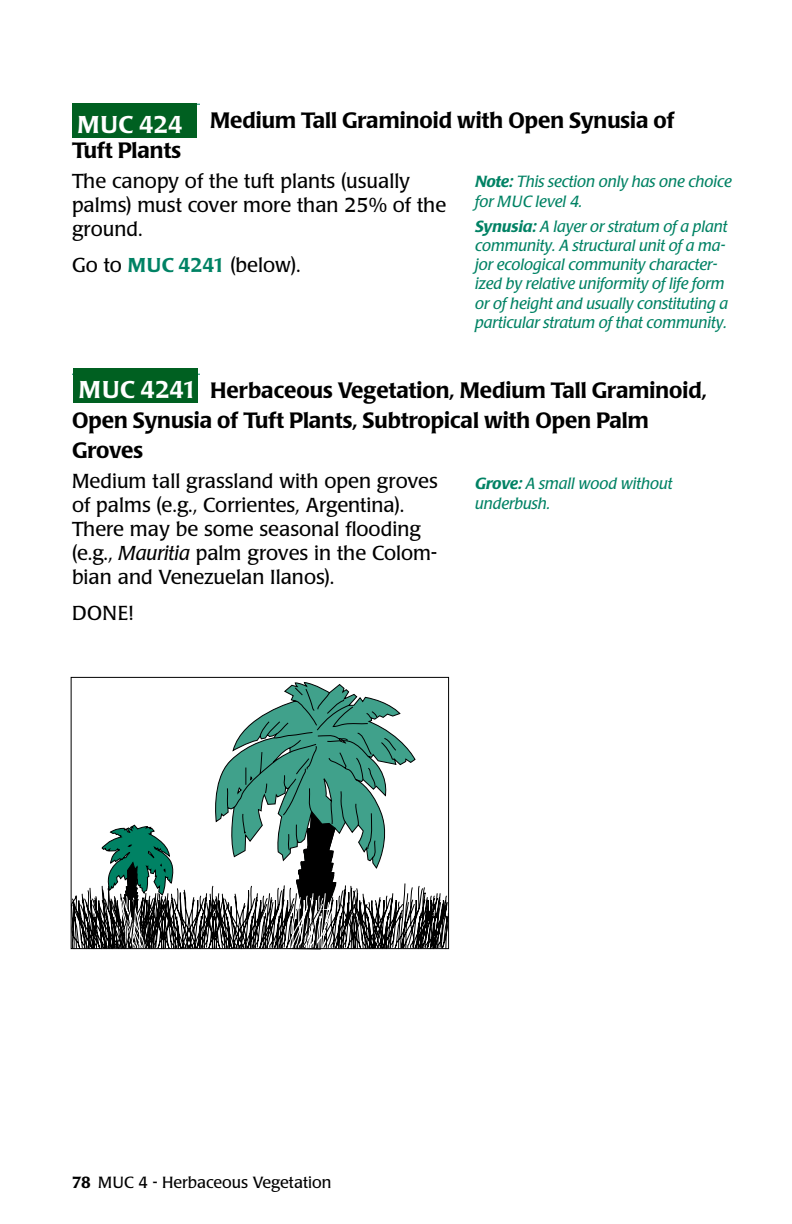
<style>
.page{position:relative;width:792px;height:1224px;background:#fff}
.page>*{position:absolute;margin:0;border:0;box-sizing:border-box;transform-origin:0 0}
.t1{font:500 24px "Poppl Laudatio";color:#fff}
.t2{font:500 22px/30px "Poppl Laudatio";color:#000}
.t3{font:500 22px "Poppl Laudatio";letter-spacing:.01em;color:#fff}
.t4{font:20px/24px "Poppl Laudatio";color:#000}
.t5{font:italic 16px/19.2px "Poppl Laudatio";color:#008264}
.t6{font:16px "Poppl Laudatio";color:#000}
.s1{font-weight:500;font-size:19.8px;color:#008264}
.s2{font-weight:500}
.s3{color:#fff}
.s4{font-style:italic}
</style>
<div class="page">
<hr style="left:72px;top:104px;width:128px;height:1px;background:#008264">
<hr style="left:72px;top:374px;width:128px;height:1px;background:#008264">
<svg style="left:336px;top:677px;width:114px;height:273px"></svg>
<svg style="left:70px;top:677px;width:250px;height:273px"></svg>
<svg style="left:102px;top:687px;width:295px;height:263px"></svg>
<div style="left:71px;top:677px;width:378px;height:272px;border:1px solid #000"></div>
<div style="left:72px;top:104px;width:125px;height:34px;background:#006021"></div>
<div style="left:74px;top:368px;width:124px;height:34px;background:#006021"></div>
<h2 class="t3" style="left:77px;top:108px;width:98px">MUC 424</h2>
<h2 class="t2" style="left:210px;top:106px;width:466px">Medium Tall Graminoid with Open Synusia of</h2>
<h2 class="t2" style="left:72px;top:136px;width:111px">Tuft Plants</h2>
<p class="t4" style="left:72px;top:170px;width:376px">The canopy of the tuft plants (usually palms) must cover more than 25% of the ground.</p>
<p class="t4" style="left:72px;top:254px;width:230px">Go to <span class="s1">MUC 4241</span> (below).</p>
<h1 class="t1" style="left:77px;top:111px;width:107px">MUC 424</h1>
<p class="t5" style="left:475px;top:173px;width:258px"><span class="s2">Note:</span> This section only has one choice for MUC level 4.</p>
<p class="t5" style="left:475px;top:217px;width:254px"><span class="s2">Synusia:</span> A layer or stratum of a plant community. A structural unit of a ma&shy;jor ecological community character&shy;ized by relative uniformity of life form or of height and usually constituting a particular stratum of that community.</p>
<h1 class="t1" style="left:79px;top:376px;width:119px">MUC 4241</h1>
<h2 class="t2" style="left:72px;top:376px;width:636px"><span class="s3">MUC 4241</span> Herbaceous Vegetation, Medium Tall Graminoid,<br>Open Synusia of Tuft Plants, Subtropical with Open Palm<br>Groves</h2>
<p class="t4" style="left:72px;top:470px;width:367px">Medium tall grassland with open groves of palms (e.g., Corrientes, Argentina).<br>There may be some seasonal flooding (e.g., <span class="s4">Mauritia</span> palm groves in the Colom&shy;bian and Venezuelan Ilanos).</p>
<p class="t4" style="left:72px;top:602px;width:63px">DONE!</p>
<p class="t5" style="left:475px;top:475px;width:199px"><span class="s2">Grove:</span> A small wood without underbush.</p>
<p class="t6" style="left:72px;top:1173px;width:261px"><span class="s2">78</span> MUC 4 - Herbaceous Vegetation</p>
</div>
